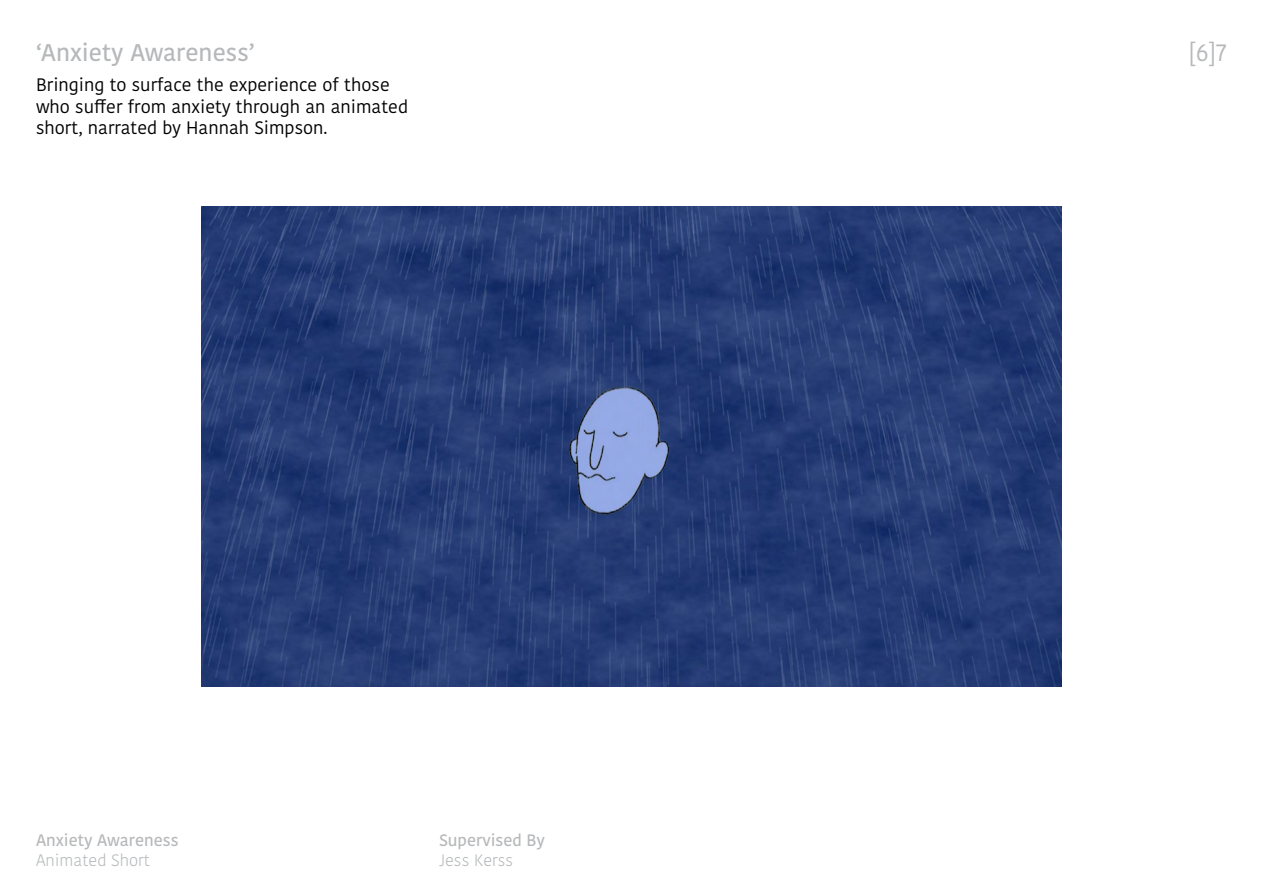
<style>
.page{position:relative;width:1263px;height:893px;background:#fff}
.page>*{position:absolute;margin:0;border:0;box-sizing:border-box;transform-origin:0 0}
.t1{font:500 24px "Kohinoor Bangla";color:#b6b8ba}
.t2{font:24px "Kohinoor Bangla";color:#b6b8ba}
.t3{font:18px/21.6px "Kohinoor Bangla";color:#000}
.t4{font:500 16.5px "Kohinoor Bangla";color:#b6b8ba}
.t5{font:300 16.5px "Kohinoor Bangla";color:#b6b8ba}
</style>
<div class="page">
<img style="left:202px;top:206px;width:859px;height:480px">
<h1 class="t1" style="left:36px;top:34px;width:220px">‘Anxiety Awareness’</h1>
<h1 class="t2" style="left:1188px;top:34px;width:40px">[6]7</h1>
<p class="t3" style="left:36px;top:74px;width:374px">Bringing to surface the experience of those who suffer from anxiety through an animated short, narrated by Hannah Simpson.</p>
<p class="t4" style="left:36px;top:827px;width:144px">Anxiety Awareness</p>
<p class="t5" style="left:36px;top:848px;width:116px">Animated Short</p>
<p class="t4" style="left:439px;top:827px;width:107px">Supervised By</p>
<p class="t5" style="left:439px;top:848px;width:76px">Jess Kerss</p>
</div>
